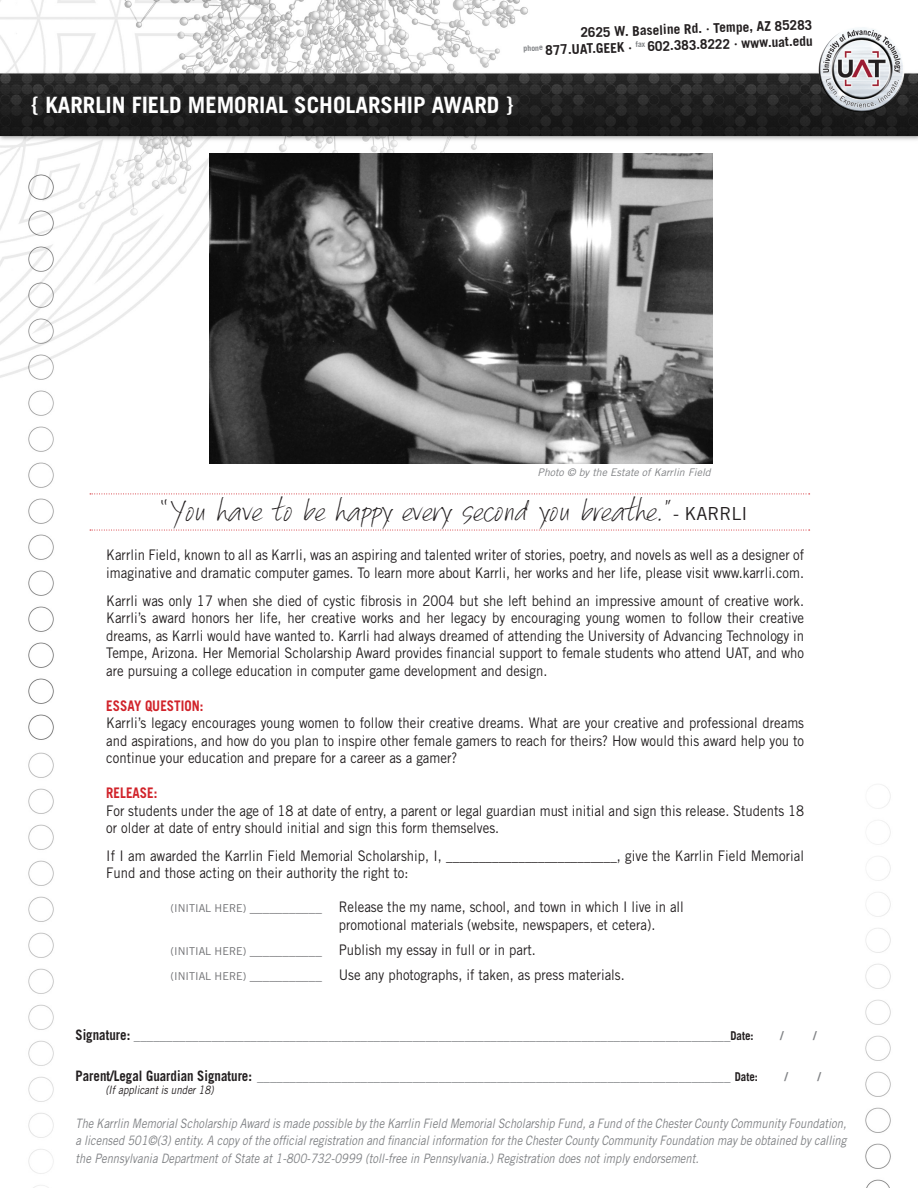
<style>
.page{position:relative;width:918px;height:1188px;background:#fff}
.page>*{position:absolute;margin:0;border:0;box-sizing:border-box;transform-origin:0 0}
.t1{font:700 22.5px "Trade Gothic LT Std";color:#fff}
.t2{font:21px "FG Caroline";color:#231f20}
.t3{font:14.55px/17.5px "Trade Gothic LT Std";color:#231f20;scale:.9 1}
.t4{font:700 14.55px "Trade Gothic LT Std";color:#d1232a;scale:.9 1}
.t5{font:14.4px "Trade Gothic LT Std";color:#808285;scale:.9 1}
.t6{font:700 13.5px "Trade Gothic LT Std";color:#231f20}
.t7{font:italic 12.9px/17.2px "Trade Gothic LT Std";color:#808285;text-align:justify;scale:.86 1}
.t8{font:700 12.15px "Trade Gothic LT Std";color:#808285;scale:.88 1}
.t9{font:italic 11.55px "Trade Gothic LT Std";color:#231f20;scale:.85 1}
.t10{font:italic 10.5px "Trade Gothic LT Std";color:#808285}
.s1{font-family:"Trade Gothic LT Std";font-size:18px}
.s2{font-size:10.8px;color:#6c6d70}
.s3{font-size:13.2px;color:#6c6d70}
.s4{font-weight:700;color:#231f20}
.s5{font-weight:700;font-size:12.15px;color:#231f20}
</style>
<div class="page">
<img style="left:0;top:0;width:918px;height:1188px">
<img style="left:819px;top:26px;width:85px;height:86px;border-radius:43px">
<img style="left:210px;top:154px;width:502px;height:309px">
<svg style="left:90px;top:494px;width:720px;height:1px"></svg>
<svg style="left:90px;top:530px;width:720px;height:1px"></svg>
<p class="t6" style="left:580px;top:24px;width:233px;rotate:-2deg">2625 W. Baseline Rd. · Tempe, AZ 85283</p>
<p class="t6" style="left:523px;top:42px;width:291px;rotate:-2deg"><sup>phone</sup> 877.UAT.GEEK · <sup>fax</sup> 602.383.8222 · www.uat.edu</p>
<p class="t1" style="left:32px;top:91px;width:483px">{ KARRLIN FIELD MEMORIAL SCHOLARSHIP AWARD }</p>
<p class="t10" style="left:538px;top:466px;width:175px">Photo © by the Estate of Karrlin Field</p>
<p class="t2" style="left:158px;top:500px;width:591px">“You have to be happy every second you breathe.”<span class="s1">- KARRLI</span></p>
<p class="t3" style="left:106px;top:546px;width:777px">Karrlin Field, known to all as Karrli, was an aspiring and talented writer of stories, poetry, and novels as well as a designer of imaginative and dramatic computer games. To learn more about Karrli, her works and her life, please visit www.karrli.com.</p>
<p class="t3" style="left:106px;top:591px;width:777px;text-align:justify">Karrli was only 17 when she died of cystic fibrosis in 2004 but she left behind an impressive amount of creative work.<br>Karrli’s award honors her life, her creative works and her legacy by encouraging young women to follow their creative dreams, as Karrli would have wanted to. Karrli had always dreamed of attending the University of Advancing Technology in Tempe, Arizona. Her Memorial Scholarship Award provides financial support to female students who attend UAT, and who are pursuing a college education in computer game development and design.</p>
<p class="t4" style="left:106px;top:696px;width:109px">ESSAY QUESTION:</p>
<p class="t3" style="left:106px;top:714px;width:777px;text-align:justify">Karrli’s legacy encourages young women to follow their creative dreams. What are your creative and professional dreams and aspirations, and how do you plan to inspire other female gamers to reach for theirs? How would this award help you to continue your education and prepare for a career as a gamer?</p>
<p class="t4" style="left:106px;top:784px;width:58px">RELEASE:</p>
<p class="t3" style="left:106px;top:802px;width:777px">For students under the age of 18 at date of entry, a parent or legal guardian must initial and sign this release. Students 18 or older at date of entry should initial and sign this form themselves.</p>
<p class="t3" style="left:106px;top:847px;width:777px">If I am awarded the Karrlin Field Memorial Scholarship, I, __________________________, give the Karrlin Field Memorial<br>Fund and those acting on their authority the right to:</p>
<p class="t3" style="left:171px;top:898px;width:572px"><span class="s2">(INITIAL HERE)</span> <span class="s3">___________</span> Release the my name, school, and town in which I live in all</p>
<p class="t3" style="left:339px;top:916px;width:353px">promotional materials (website, newspapers, et cetera).</p>
<p class="t3" style="left:171px;top:941px;width:407px"><span class="s2">(INITIAL HERE)</span> <span class="s3">___________</span> Publish my essay in full or in part.</p>
<p class="t3" style="left:171px;top:965px;width:506px"><span class="s2">(INITIAL HERE)</span> <span class="s3">___________</span> Use any photographs, if taken, as press materials.</p>
<p class="t5" style="left:75px;top:1026px;width:755px"><span class="s4">Signature:</span> ____________________________________________________________________________________________<span class="s5">Date:</span></p>
<p class="t8" style="left:781px;top:1028px;width:5px">/</p>
<p class="t8" style="left:813px;top:1028px;width:5px">/</p>
<p class="t5" style="left:75px;top:1067px;width:760px"><span class="s4">Parent/Legal Guardian Signature:</span> _________________________________________________________________________ <span class="s5">Date:</span></p>
<p class="t8" style="left:785px;top:1069px;width:5px">/</p>
<p class="t8" style="left:818px;top:1069px;width:5px">/</p>
<p class="t9" style="left:105px;top:1082px;width:129px">(If applicant is under 18)</p>
<p class="t7" style="left:75px;top:1115px;width:898px">The Karrlin Memorial Scholarship Award is made possible by the Karrlin Field Memorial Scholarship Fund, a Fund of the Chester County Community Foundation, a licensed 501©(3) entity. A copy of the official registration and financial information for the Chester County Community Foundation may be obtained by calling the Pennsylvania Department of State at 1-800-732-0999 (toll-free in Pennsylvania.) Registration does not imply endorsement.</p>
</div>
